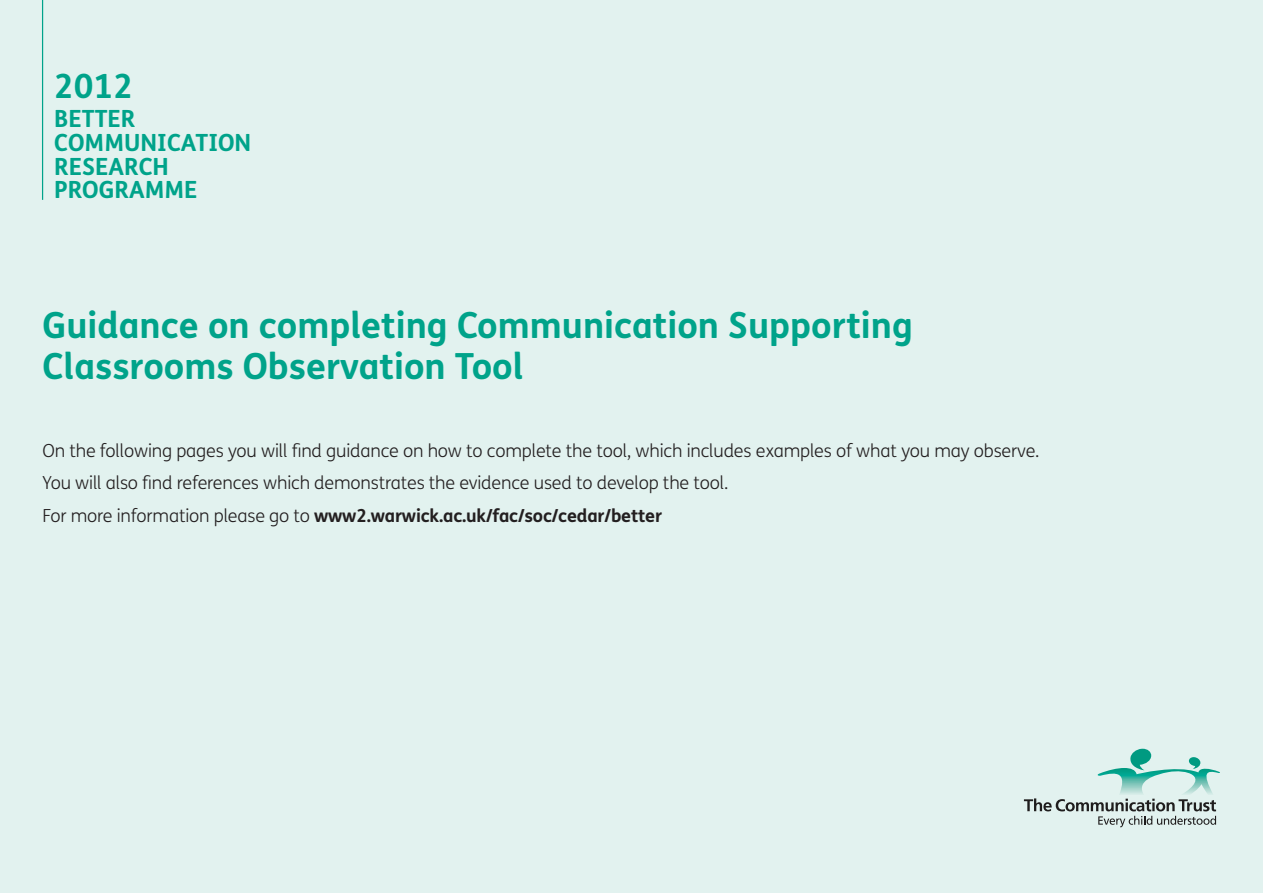
<style>
.page{position:relative;width:1263px;height:893px;background:#e2f2ef}
.page>*{position:absolute;margin:0;border:0;box-sizing:border-box;transform-origin:0 0}
.t1{font:700 36px/40.5px "FS Me";color:#00a38a}
.t2{font:700 33.45px "FS Me";color:#00a38a}
.t3{font:700 23.7px/23.7px "FS Me";color:#00a38a}
.t4{font:300 18px/32.5px "FS Me";letter-spacing:-.01em;color:#231f20}
.s1{font-weight:700}
</style>
<div class="page">
<hr style="left:42px;top:0;width:1px;height:200px;background:#00a38a">
<svg style="left:1024px;top:749px;width:196px;height:78px"></svg>
<h2 class="t2" style="left:54px;top:60px;width:80px">2012</h2>
<h3 class="t3" style="left:54px;top:106px;width:199px">BETTER<br>COMMUNICATION<br>RESEARCH<br>PROGRAMME</h3>
<h1 class="t1" style="left:43px;top:304px;width:872px">Guidance on completing Communication Supporting<br>Classrooms Observation Tool</h1>
<p class="t4" style="left:43px;top:434px;width:998px">On the following pages you will find guidance on how to complete the tool, which includes examples of what you may observe.<br>You will also find references which demonstrates the evidence used to develop the tool.<br>For more information please go to <span class="s1">www2.warwick.ac.uk/fac/soc/cedar/better</span></p>
</div>
